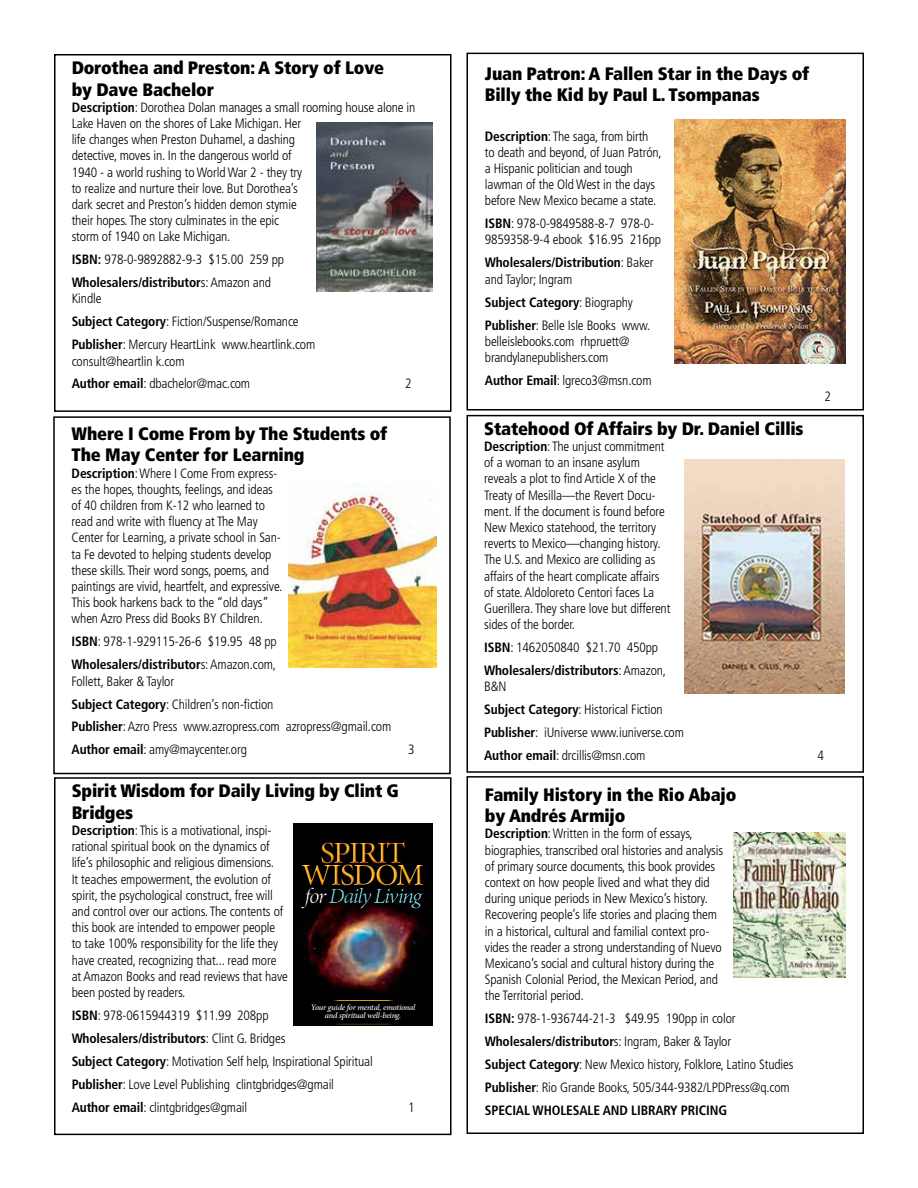
<style>
.page{position:relative;width:918px;height:1188px;background:#fff}
.page>*{position:absolute;margin:0;border:0;box-sizing:border-box;transform-origin:0 0}
.t1{font:500 30.75px/22.2px "Minion Pro";letter-spacing:-.05em;color:#fcb515;text-align:center}
.t2{font:italic 500 21.75px "Minion Pro";letter-spacing:-.07em;color:#6acad7}
.t3{font:900 condensed 18px/21.6px "Frutiger";letter-spacing:-.01em;color:#000}
.t4{font:300 condensed 13.5px/16.2px "Frutiger";letter-spacing:-.01em;color:#000}
.t5{font:700 condensed 13.5px/16.2px "Frutiger";letter-spacing:-.01em;color:#000}
.t6{font:italic 500 8.25px/8.4px "Minion Pro";letter-spacing:-.03em;color:#fff;text-align:center}
.s1{font-weight:700}
.s2{color:#fff}
.s3{font-weight:300}
</style>
<div class="page">
<div style="left:466px;top:53px;width:398px;height:358px;border:2px solid #000"></div>
<img style="left:675px;top:120px;width:171px;height:244px">
<div style="left:54px;top:54px;width:398px;height:358px;border:2px solid #000"></div>
<img style="left:316px;top:122px;width:116px;height:170px">
<div style="left:466px;top:415px;width:398px;height:358px;border:2px solid #000"></div>
<img style="left:685px;top:459px;width:160px;height:234px">
<div style="left:53px;top:416px;width:398px;height:358px;border:2px solid #000"></div>
<img style="left:288px;top:483px;width:149px;height:185px">
<div style="left:466px;top:776px;width:398px;height:358px;border:2px solid #000"></div>
<img style="left:734px;top:833px;width:112px;height:145px">
<div style="left:54px;top:777px;width:398px;height:358px;border:2px solid #000"></div>
<img style="left:294px;top:823px;width:138px;height:203px">
<div style="left:294px;top:834px;width:137px;height:59px;background:#000"></div>
<div style="left:301px;top:841px;width:124px;height:46px;background:#941215;opacity:.75"></div>
<svg style="left:294px;top:880px;width:137px;height:37px;fill:#010000"></svg>
<div style="left:301px;top:887px;width:123px;height:22px;background:#000"></div>
<div style="left:301px;top:888px;width:123px;height:21px;background:#000;opacity:.75"></div>
<div style="left:304px;top:996px;width:119px;height:30px;background:#000"></div>
<hr style="left:331px;top:1000px;width:65px;height:1px;background:#fcb515">
<hr style="left:331px;top:1024px;width:65px;height:1px;background:#fcb515">
<h3 class="t3" style="left:72px;top:57px;width:314px">Dorothea and Preston: A Story of Love by Dave Bachelor</h3>
<p class="t4" style="left:72px;top:99px;width:345px"><span class="s1">Description</span>: Dorothea Dolan manages a small rooming house alone in Lake Haven on the shores of Lake Michigan. Her<br>life changes when Preston Duhamel, a dashing<br>detective, moves in. In the dangerous world of<br>1940 - a world rushing to World War 2 - they try<br>to realize and nurture their love. But Dorothea’s<br>dark secret and Preston’s hidden demon stymie<br>their hopes. The story culminates in the epic<br>storm of 1940 on Lake Michigan.</p>
<p class="t4" style="left:72px;top:248px;width:214px;line-height:23px"><span class="s1">ISBN:</span> 978-0-9892882-9-3 $15.00 259 pp<br><span class="s1">Wholesalers/distributor</span>s: Amazon and</p>
<p class="t4" style="left:72px;top:287px;width:245px;line-height:23px">Kindle<br><span class="s1">Subject Category</span>: Fiction/Suspense/Romance<br><span class="s1">Publisher</span>: Mercury HeartLink www.heartlink.com</p>
<p class="t4" style="left:72px;top:350px;width:180px;line-height:23px">consult@heartlin k.com<br><span class="s1">Author email</span>: dbachelor@mac.com</p>
<p class="t4" style="left:405px;top:376px;width:8px">2</p>
<h3 class="t3" style="left:72px;top:423px;width:317px">Where I Come From by The Students of<br>The May Center for Learning</h3>
<p class="t4" style="left:72px;top:465px;width:212px"><span class="s1">Description</span>: Where I Come From express&shy;es the hopes, thoughts, feelings, and ideas of 40 children from K-12 who learned to read and write with fluency at The May Center for Learning, a private school in San&shy;ta Fe devoted to helping students develop these skills. Their word songs, poems, and paintings are vivid, heartfelt, and expressive.<br>This book harkens back to the “old days” when Azro Press did Books BY Children.</p>
<p class="t4" style="left:72px;top:630px;width:207px;line-height:23px"><span class="s1">ISBN</span>: 978-1-929115-26-6 $19.95 48 pp<br><span class="s1">Wholesalers/distributor</span>s: Amazon.com,</p>
<p class="t4" style="left:72px;top:670px;width:321px;line-height:23px">Follett, Baker &amp; Taylor<br><span class="s1">Subject Category</span>: Children’s non-fiction<br><span class="s1">Publisher</span>: Azro Press www.azropress.com azropress@gmail.com <span class="s1">Author email</span>: amy@maycenter.org</p>
<p class="t4" style="left:408px;top:742px;width:8px">3</p>
<h3 class="t3" style="left:72px;top:780px;width:329px">Spirit Wisdom for Daily Living by Clint G<br>Bridges</h3>
<p class="t4" style="left:72px;top:822px;width:218px"><span class="s1">Description</span>: This is a motivational, inspi&shy;rational spiritual book on the dynamics of life’s philosophic and religious dimensions.<br>It teaches empowerment, the evolution of spirit, the psychological construct, free will and control over our actions. The contents of this book are intended to empower people to take 100% responsibility for the life they have created, recognizing that... read more at Amazon Books and read reviews that have been posted by readers.</p>
<p class="t4" style="left:72px;top:1004px;width:303px;line-height:23px"><span class="s1">ISBN</span>: 978-0615944319 $11.99 208pp <span class="s1">Wholesalers/distributors</span>: Clint G. Bridges<br><span class="s1">Subject Category</span>: Motivation Self help, Inspirational Spiritual <span class="s1">Publisher</span>: Love Level Publishing clintgbridges@gmail <span class="s1">Author email</span>: clintgbridges@gmail</p>
<h1 class="t1" style="left:302px;top:842px;width:124px">SPIRIT<br>WISDOM</h1>
<h2 class="t2" style="left:305px;top:881px;width:119px"><span class="s2">for</span> Daily Living</h2>
<p class="t6" style="left:311px;top:1003px;width:106px">Your guide for mental, emotional and spiritual well-being.</p>
<p class="t4" style="left:408px;top:1099px;width:8px">1</p>
<h3 class="t3" style="left:485px;top:63px;width:326px">Juan Patron: A Fallen Star in the Days of<br>Billy the Kid by Paul L. Tsompanas</h3>
<p class="t4" style="left:485px;top:128px;width:178px"><span class="s1">Description</span>: The saga, from birth<br>to death and beyond, of Juan Patrón, a Hispanic politician and tough lawman of the Old West in the days before New Mexico became a state.</p>
<p class="t4" style="left:485px;top:216px;width:178px"><span class="s1">ISBN</span>: 978-0-9849588-8-7 978-0-<br>9859358-9-4 ebook $16.95 216pp</p>
<p class="t5" style="left:485px;top:255px;width:170px">Wholesalers/Distribution<span class="s3">: Baker and Taylor; Ingram</span></p>
<p class="t4" style="left:485px;top:291px;width:167px;line-height:23px"><span class="s1">Subject Category</span>: Biography<br><span class="s1">Publisher</span>: Belle Isle Books www.</p>
<p class="t4" style="left:485px;top:333px;width:146px">belleislebooks.com rhpruett@ brandylanepublishers.com</p>
<p class="t4" style="left:485px;top:372px;width:168px"><span class="s1">Author Email</span>: lgreco3@msn.com</p>
<h3 class="t3" style="left:484px;top:418px;width:321px">Statehood Of Affairs by Dr. Daniel Cillis</h3>
<p class="t4" style="left:484px;top:438px;width:188px"><span class="s1">Description</span>: The unjust commitment of a woman to an insane asylum reveals a plot to find Article X of the Treaty of Mesilla—the Revert Docu&shy;ment. If the document is found before New Mexico statehood, the territory reverts to Mexico—changing history.<br>The U.S. and Mexico are colliding as affairs of the heart complicate affairs of state. Aldoloreto Centori faces La Guerillera. They share love but different sides of the border.</p>
<p class="t4" style="left:484px;top:636px;width:183px;line-height:23px"><span class="s1">ISBN</span>: 1462050840 $21.70 450pp<br><span class="s1">Wholesalers/distributors</span>: Amazon,</p>
<p class="t4" style="left:484px;top:675px;width:201px;line-height:23px">B&amp;N<br><span class="s1">Subject Category</span>: Historical Fiction<br><span class="s1">Publisher</span>: iUniverse www.iuniverse.com<br><span class="s1">Author email</span>: drcillis@msn.com</p>
<p class="t4" style="left:824px;top:388px;width:8px">2</p>
<p class="t4" style="left:818px;top:748px;width:8px">4</p>
<h3 class="t3" style="left:485px;top:783px;width:253px">Family History in the Rio Abajo by Andrés Armijo</h3>
<p class="t4" style="left:485px;top:826px;width:240px"><span class="s1">Description</span>: Written in the form of essays, biographies, transcribed oral histories and analysis of primary source documents, this book provides context on how people lived and what they did during unique periods in New Mexico’s history.<br>Recovering people’s life stories and placing them in a historical, cultural and familial context pro&shy;vides the reader a strong understanding of Nuevo Mexicano’s social and cultural history during the Spanish Colonial Period, the Mexican Period, and the Territorial period.</p>
<p class="t4" style="left:485px;top:1007px;width:310px;line-height:23px"><span class="s1">ISBN:</span> 978-1-936744-21-3 $49.95 190pp in color <span class="s1">Wholesalers/distributor</span>s: Ingram, Baker &amp; Taylor<br><span class="s1">Subject Category</span>: New Mexico history, Folklore, Latino Studies <span class="s1">Publisher</span>: Rio Grande Books, 505/344-9382/LPDPress@q.com <span class="s1">SPECIAL WHOLESALE AND LIBRARY PRICING</span></p>
</div>
